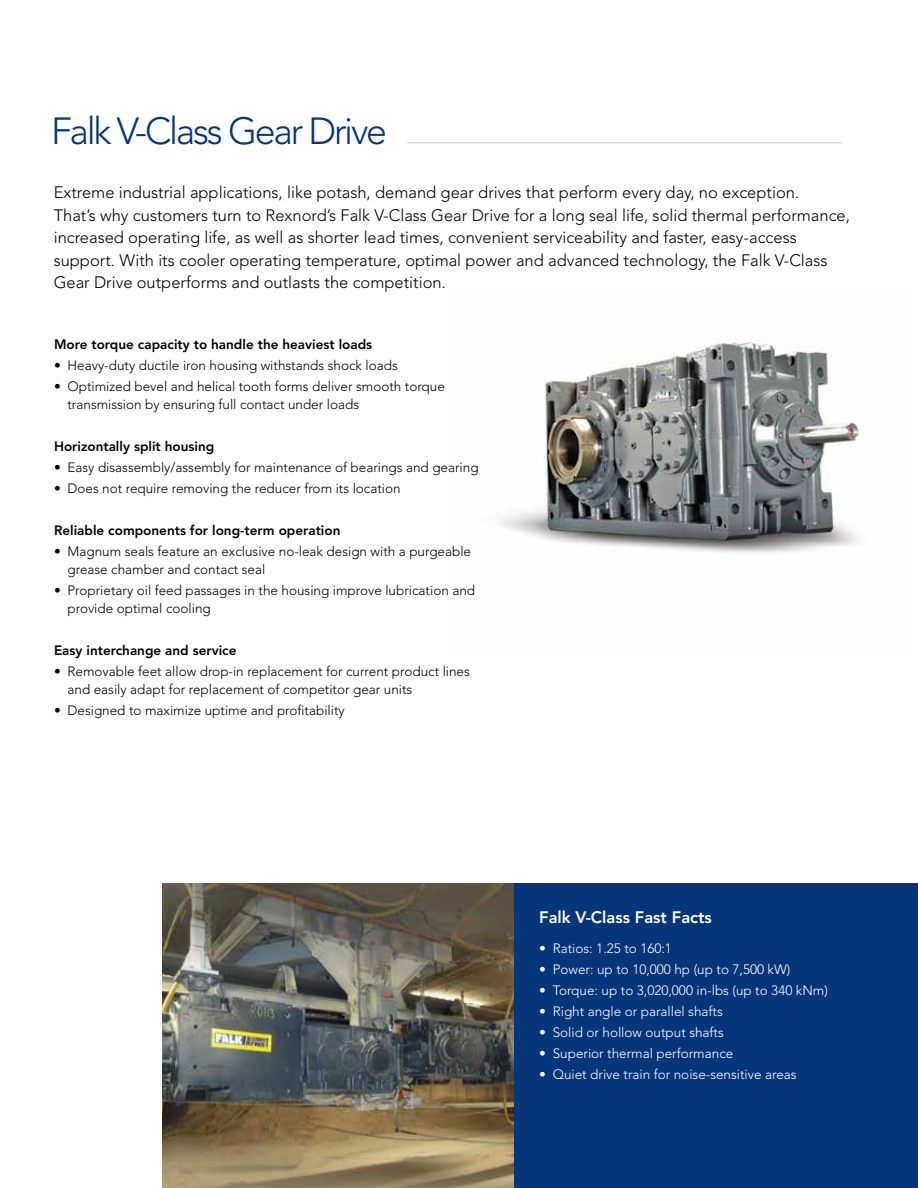
<style>
.page{position:relative;width:918px;height:1188px;background:#fff}
.page>*{position:absolute;margin:0;border:0;box-sizing:border-box;transform-origin:0 0}
.t1{font:300 37.5px "Avenir LT Std";letter-spacing:-.06em;color:#06357a}
.t2{font:300 16.5px/22.5px "Avenir LT Std";color:#000}
.t3{font:800 16.5px "Avenir LT Std";color:#fff}
.t4{font:300 13.5px/18px "Avenir LT Std";color:#000}
.t5{font:300 13.5px "Avenir LT Std";color:#fff}
.t6{font:800 13.5px "Avenir LT Std";color:#000}
</style>
<div class="page">
<hr style="left:407px;top:142px;width:435px;height:1px;background:#d1d3d4">
<img style="left:500px;top:339px;width:359px;height:214px">
<img style="left:163px;top:884px;width:352px;height:304px">
<div style="left:515px;top:884px;width:403px;height:304px;background:#06357a"></div>
<h1 class="t1" style="left:51px;top:109px;width:338px">Falk V-Class Gear Drive</h1>
<p class="t2" style="left:54px;top:181px;width:798px">Extreme industrial applications, like potash, demand gear drives that perform every day, no exception.<br>That’s why customers turn to Rexnord’s Falk V-Class Gear Drive for a long seal life, solid thermal performance, increased operating life, as well as shorter lead times, convenient serviceability and faster, easy-access support. With its cooler operating temperature, optimal power and advanced technology, the Falk V-Class Gear Drive outperforms and outlasts the competition.</p>
<p class="t6" style="left:54px;top:337px;width:320px">More torque capacity to handle the heaviest loads</p>
<p class="t4" style="left:54px;top:357px;width:345px">• Heavy-duty ductile iron housing withstands shock loads</p>
<p class="t4" style="left:68px;top:378px;width:379px;text-indent:-14px">• Optimized bevel and helical tooth forms deliver smooth torque transmission by ensuring full contact under loads</p>
<p class="t6" style="left:54px;top:439px;width:162px">Horizontally split housing</p>
<p class="t4" style="left:54px;top:459px;width:426px">• Easy disassembly/assembly for maintenance of bearings and gearing</p>
<p class="t4" style="left:54px;top:480px;width:348px">• Does not require removing the reducer from its location</p>
<p class="t6" style="left:54px;top:523px;width:288px">Reliable components for long-term operation</p>
<p class="t4" style="left:68px;top:543px;width:405px;text-indent:-14px">• Magnum seals feature an exclusive no-leak design with a purgeable grease chamber and contact seal</p>
<p class="t4" style="left:68px;top:582px;width:409px;text-indent:-14px">• Proprietary oil feed passages in the housing improve lubrication and provide optimal cooling</p>
<p class="t6" style="left:54px;top:643px;width:184px">Easy interchange and service</p>
<p class="t4" style="left:68px;top:663px;width:404px;text-indent:-14px">• Removable feet allow drop-in replacement for current product lines and easily adapt for replacement of competitor gear units</p>
<p class="t4" style="left:54px;top:702px;width:292px">• Designed to maximize uptime and profitability</p>
<p class="t3" style="left:539px;top:908px;width:174px">Falk V-Class Fast Facts</p>
<p class="t5" style="left:539px;top:941px;width:134px">• Ratios: 1.25 to 160:1</p>
<p class="t5" style="left:539px;top:962px;width:253px">• Power: up to 10,000 hp (up to 7,500 kW)</p>
<p class="t5" style="left:539px;top:983px;width:290px">• Torque: up to 3,020,000 in-lbs (up to 340 kNm)</p>
<p class="t5" style="left:539px;top:1004px;width:185px">• Right angle or parallel shafts</p>
<p class="t5" style="left:539px;top:1025px;width:186px">• Solid or hollow output shafts</p>
<p class="t5" style="left:539px;top:1046px;width:196px">• Superior thermal performance</p>
<p class="t5" style="left:539px;top:1067px;width:259px">• Quiet drive train for noise-sensitive areas</p>
</div>
